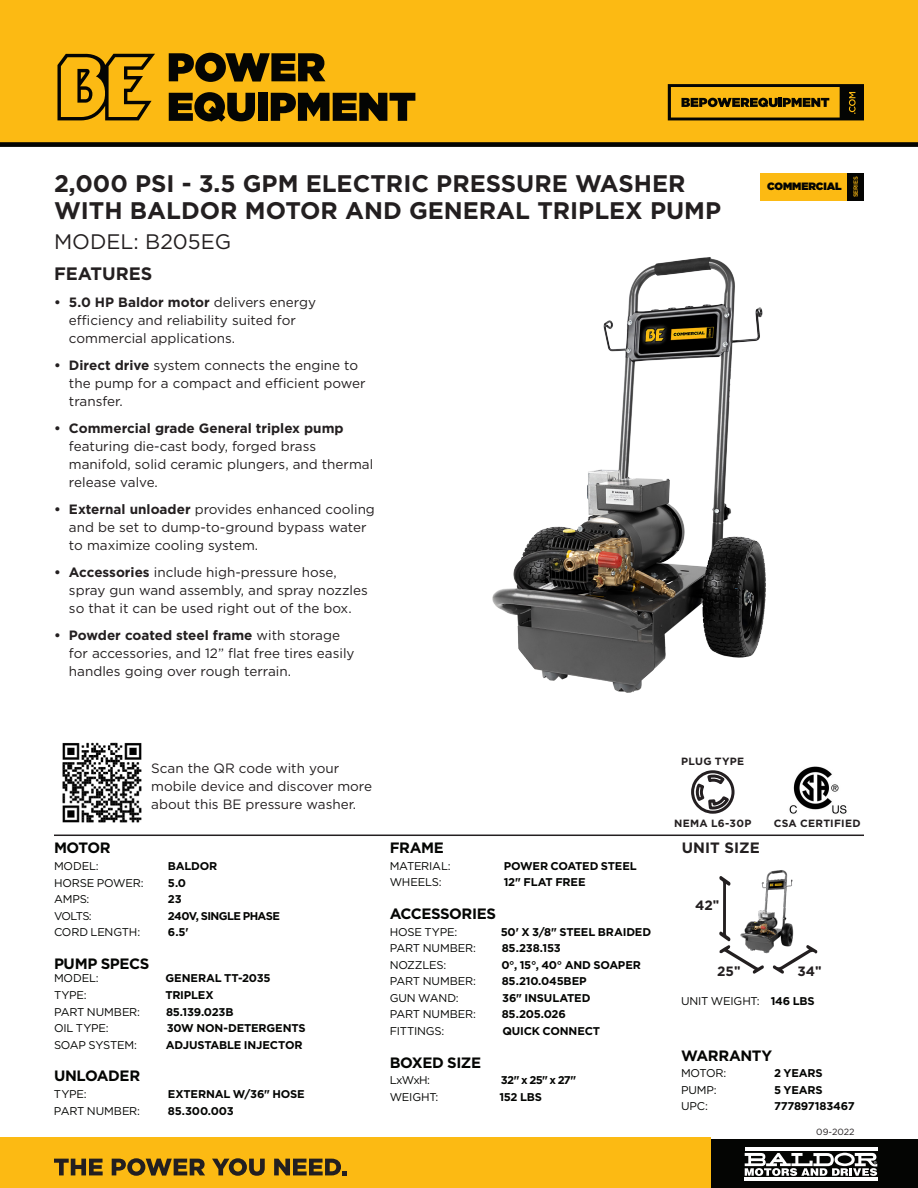
<style>
.page{position:relative;width:918px;height:1188px;background:#fff}
.page>*{position:absolute;margin:0;border:0;box-sizing:border-box;transform-origin:0 0}
.t1{font:700 24px/27px "Gotham";color:#231f20}
.t2{font:21px "Gotham";color:#231f20}
.t3{font:700 18px "Gotham";color:#231f20}
.t4{font:700 15px "Gotham";letter-spacing:-.025em;color:#040503}
.t5{font:700 15px "Gotham";color:#231f20}
.t6{font:13.5px/18px "Gotham";color:#231f20}
.t7{font:700 13.5px "Gotham";color:#231f20}
.t8{font:700 11.25px "Gotham";letter-spacing:-.02em;color:#040503}
.t9{font:11.25px "Gotham";letter-spacing:-.02em;color:#040503}
.t10{font:700 11.25px "Gotham";letter-spacing:-.05em;color:#040503}
.t11{font:900 10.65px "Gotham";letter-spacing:-.01em;color:#040503}
.t12{font:700 10.5px "Gotham";letter-spacing:.025em;color:#231f20}
.t13{font:9px "Gotham";color:#231f20}
.t14{font:500 6px "Gotham";letter-spacing:-.04em;color:#fcba13}
.s1{font-weight:700}
.s2{font-family:"Arial"}
</style>
<div class="page">
<div style="left:710px;top:1139px;width:208px;height:49px;background:#040503"></div>
<img style="left:764px;top:870px;width:30px;height:84px">
<hr style="left:54px;top:835px;width:810px;height:1px;background:#231f20">
<svg style="left:719px;top:876px;width:45px;height:98px"></svg>
<svg style="left:773px;top:945px;width:44px;height:29px"></svg>
<hr style="left:745px;top:1148px;width:133px;height:3px;background:#fff">
<hr style="left:744px;top:1178px;width:134px;height:3px;background:#fff">
<svg style="left:745px;top:1153px;width:132px;height:23px"></svg>
<img style="left:492px;top:257px;width:274px;height:436px">
<div style="left:0;top:0;width:918px;height:144px;background:#fcba13"></div>
<div style="left:0;top:1138px;width:710px;height:50px;background:#fcba13"></div>
<svg style="left:57px;top:53px;width:98px;height:67px"></svg>
<svg style="left:169px;top:53px;width:156px;height:29px"></svg>
<svg style="left:169px;top:92px;width:86px;height:30px"></svg>
<div style="left:258px;top:93px;width:9px;height:28px;background:#040503"></div>
<svg style="left:271px;top:93px;width:144px;height:28px"></svg>
<div style="left:0;top:142px;width:918px;height:5px;background:#040503"></div>
<svg style="left:668px;top:84px;width:196px;height:36px"></svg>
<svg style="left:54px;top:1159px;width:49px;height:16px"></svg>
<svg style="left:112px;top:1158px;width:93px;height:18px"></svg>
<svg style="left:212px;top:1158px;width:53px;height:18px"></svg>
<svg style="left:274px;top:1159px;width:73px;height:16px"></svg>
<img style="left:789px;top:767px;width:58px;height:47px">
<img style="left:62px;top:742px;width:80px;height:81px">
<svg style="left:691px;top:770px;width:44px;height:44px"></svg>
<div style="left:760px;top:173px;width:104px;height:27px;background:#fcba13"></div>
<div style="left:848px;top:173px;width:16px;height:27px;background:#040503"></div>
<h1 class="t1" style="left:54px;top:169px;width:669px">2,000 PSI - 3.5 GPM ELECTRIC PRESSURE WASHER<br>WITH BALDOR MOTOR AND GENERAL TRIPLEX PUMP</h1>
<h2 class="t2" style="left:54px;top:228px;width:179px">MODEL: B205EG</h2>
<h3 class="t3" style="left:54px;top:261px;width:100px">FEATURES</h3>
<p class="t6" style="left:69px;top:293px;width:248px;text-indent:-15px"><span class="s1">• 5.0 HP Baldor motor</span> delivers energy efficiency and reliability suited for commercial applications.</p>
<p class="t6" style="left:69px;top:356px;width:298px;text-indent:-15px"><span class="s1">• Direct drive</span> system connects the engine to the pump for a compact and efficient power transfer.</p>
<p class="t7" style="left:54px;top:419px;width:291px">• Commercial grade General triplex pump</p>
<p class="t6" style="left:69px;top:437px;width:306px">featuring die-cast body, forged brass manifold, solid ceramic plungers, and thermal release valve.</p>
<p class="t6" style="left:69px;top:500px;width:307px;text-indent:-15px"><span class="s1">• External unloader</span> provides enhanced cooling and be set to dump-to-ground bypass water to maximize cooling system.</p>
<p class="t6" style="left:69px;top:562px;width:300px;text-indent:-15px"><span class="s1">• Accessories</span> include high-pressure hose, spray gun wand assembly, and spray nozzles so that it can be used right out of the box.</p>
<p class="t6" style="left:69px;top:625px;width:287px;text-indent:-15px"><span class="s1">• Powder coated steel frame</span> with storage for accessories, and 12” flat free tires easily handles going over rough terrain.</p>
<p class="t11" style="left:767px;top:179px;width:76px">COMMERCIAL</p>
<p class="t14" style="left:852px;top:197px;width:22px;rotate:-90deg">SERIES</p>
<p class="t6" style="left:151px;top:759px;width:222px">Scan the QR code with your mobile device and discover more about this BE pressure washer.</p>
<p class="t12" style="left:681px;top:754px;width:65px">PLUG TYPE</p>
<p class="t12" style="left:674px;top:816px;width:79px">NEMA L6-30P</p>
<p class="t12" style="left:774px;top:816px;width:89px">CSA CERTIFIED</p>
<p class="t4" style="left:54px;top:838px;width:58px">MOTOR</p>
<p class="t9" style="left:54px;top:859px;width:46px">MODEL:</p>
<p class="t8" style="left:168px;top:859px;width:51px">BALDOR</p>
<p class="t9" style="left:54px;top:875px;width:91px">HORSE POWER:</p>
<p class="t8" style="left:168px;top:875px;width:20px">5.0</p>
<p class="t9" style="left:54px;top:892px;width:37px">AMPS:</p>
<p class="t8" style="left:168px;top:892px;width:15px">23</p>
<p class="t9" style="left:54px;top:908px;width:39px">VOLTS:</p>
<p class="t10" style="left:168px;top:908px;width:114px">240V, SINGLE PHASE</p>
<p class="t9" style="left:54px;top:925px;width:88px">CORD LENGTH:</p>
<p class="t8" style="left:168px;top:925px;width:22px">6.5'</p>
<p class="t4" style="left:54px;top:954px;width:97px">PUMP SPECS</p>
<p class="t9" style="left:54px;top:971px;width:46px">MODEL:</p>
<p class="t8" style="left:166px;top:971px;width:106px">GENERAL TT-2035</p>
<p class="t9" style="left:54px;top:988px;width:34px">TYPE:</p>
<p class="t8" style="left:165px;top:988px;width:50px">TRIPLEX</p>
<p class="t9" style="left:54px;top:1004px;width:88px">PART NUMBER:</p>
<p class="t8" style="left:166px;top:1004px;width:69px">85.139.023B</p>
<p class="t9" style="left:54px;top:1021px;width:56px">OIL TYPE:</p>
<p class="t8" style="left:167px;top:1021px;width:140px">30W NON-DETERGENTS</p>
<p class="t9" style="left:54px;top:1037px;width:84px">SOAP SYSTEM:</p>
<p class="t8" style="left:166px;top:1037px;width:138px">ADJUSTABLE INJECTOR</p>
<p class="t4" style="left:54px;top:1066px;width:88px">UNLOADER</p>
<p class="t9" style="left:54px;top:1087px;width:34px">TYPE:</p>
<p class="t8" style="left:168px;top:1087px;width:138px">EXTERNAL W/36" HOSE</p>
<p class="t9" style="left:54px;top:1103px;width:88px">PART NUMBER:</p>
<p class="t8" style="left:168px;top:1103px;width:67px">85.300.003</p>
<p class="t4" style="left:390px;top:838px;width:56px">FRAME</p>
<p class="t9" style="left:390px;top:859px;width:62px">MATERIAL:</p>
<p class="t8" style="left:504px;top:858px;width:135px">POWER COATED STEEL</p>
<p class="t9" style="left:390px;top:875px;width:53px">WHEELS:</p>
<p class="t8" style="left:504px;top:875px;width:83px">12" FLAT FREE</p>
<p class="t4" style="left:390px;top:904px;width:108px">ACCESSORIES</p>
<p class="t9" style="left:390px;top:925px;width:69px">HOSE TYPE:</p>
<p class="t8" style="left:501px;top:924px;width:152px">50' X 3/8" STEEL BRAIDED</p>
<p class="t9" style="left:390px;top:941px;width:88px">PART NUMBER:</p>
<p class="t8" style="left:502px;top:941px;width:61px">85.238.153</p>
<p class="t9" style="left:390px;top:958px;width:58px">NOZZLES:</p>
<p class="t8" style="left:501px;top:957px;width:141px">0°, 15°, 40° AND SOAPER</p>
<p class="t9" style="left:390px;top:974px;width:88px">PART NUMBER:</p>
<p class="t8" style="left:502px;top:974px;width:86px">85.210.045BEP</p>
<p class="t9" style="left:390px;top:991px;width:71px">GUN WAND:</p>
<p class="t8" style="left:502px;top:990px;width:90px">36" INSULATED</p>
<p class="t9" style="left:390px;top:1007px;width:88px">PART NUMBER:</p>
<p class="t8" style="left:502px;top:1007px;width:66px">85.205.026</p>
<p class="t9" style="left:390px;top:1024px;width:56px">FITTINGS:</p>
<p class="t8" style="left:502px;top:1023px;width:99px">QUICK CONNECT</p>
<p class="t4" style="left:390px;top:1053px;width:93px">BOXED SIZE</p>
<p class="t9" style="left:390px;top:1073px;width:42px">LxWxH:</p>
<p class="t8" style="left:501px;top:1073px;width:77px">32" x 25" x 27"</p>
<p class="t9" style="left:390px;top:1090px;width:50px">WEIGHT:</p>
<p class="t8" style="left:499px;top:1089px;width:44px">152 LBS</p>
<p class="t5" style="left:682px;top:838px;width:79px">UNIT SIZE</p>
<p class="t7" style="left:695px;top:896px;width:26px">42<span class="s2">"</span></p>
<p class="t7" style="left:717px;top:962px;width:25px">25<span class="s2">"</span></p>
<p class="t7" style="left:798px;top:962px;width:26px">34<span class="s2">"</span></p>
<p class="t9" style="left:681px;top:994px;width:135px">UNIT WEIGHT: <span class="s1">146 LBS</span></p>
<p class="t4" style="left:681px;top:1046px;width:93px">WARRANTY</p>
<p class="t9" style="left:681px;top:1066px;width:47px">MOTOR:</p>
<p class="t8" style="left:774px;top:1066px;width:50px">2 YEARS</p>
<p class="t9" style="left:681px;top:1083px;width:37px">PUMP:</p>
<p class="t8" style="left:774px;top:1082px;width:50px">5 YEARS</p>
<p class="t9" style="left:681px;top:1099px;width:28px">UPC:</p>
<p class="t8" style="left:774px;top:1099px;width:82px">777897183467</p>
<p class="t13" style="left:816px;top:1126px;width:40px">09-2022</p>
</div>
